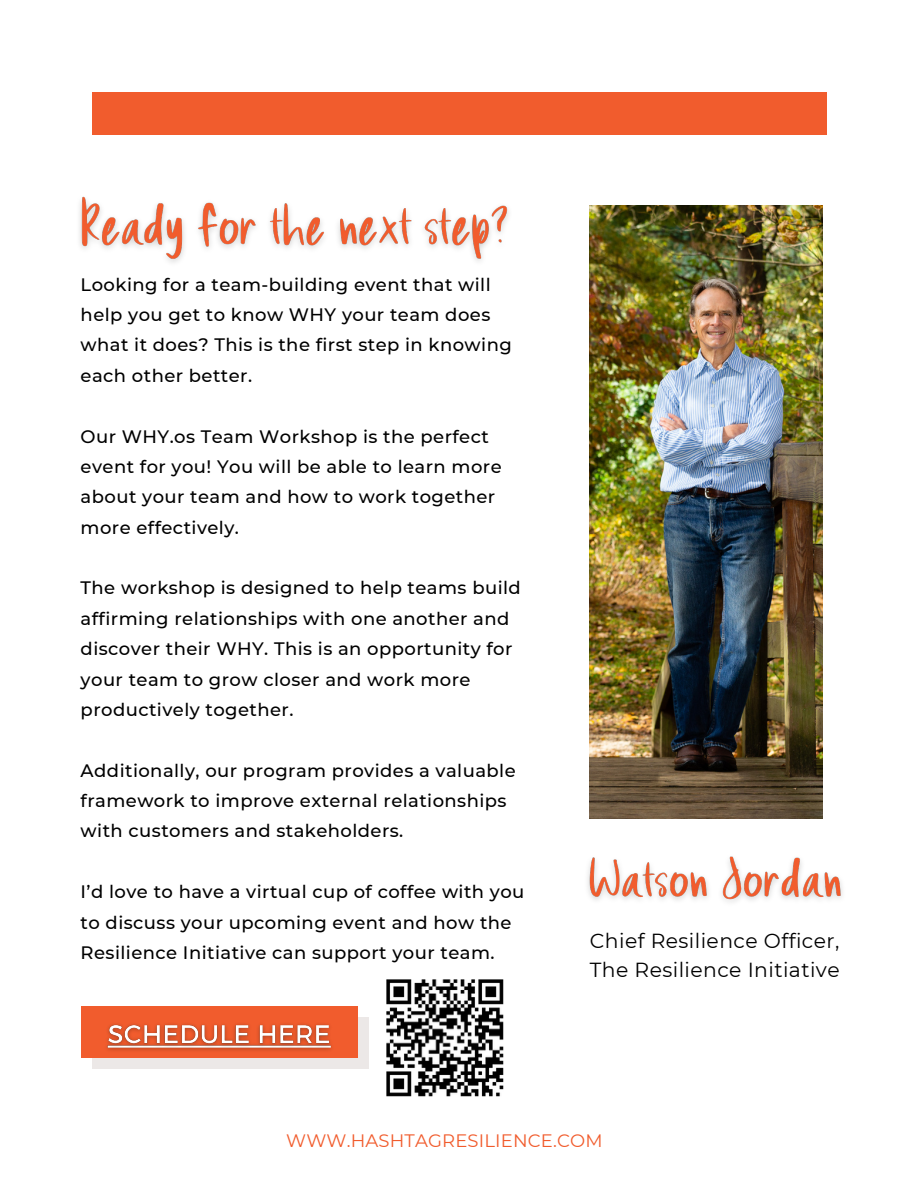
<style>
.page{position:relative;width:918px;height:1188px;background:#fff}
.page>*{position:absolute;margin:0;border:0;box-sizing:border-box;transform-origin:0 0}
.t1{font:20.4px/28.2px "Montserrat";letter-spacing:.02em;color:#000}
.t2{font:500 18px/30.3px "Montserrat";letter-spacing:.025em;color:#000}
.t3{font:18px "Montserrat";letter-spacing:.01em;color:#f15c2d}
</style>
<div class="page">
<div style="left:92px;top:92px;width:734px;height:43px;background:#f15c2d"></div>
<img style="left:590px;top:205px;width:233px;height:613px">
<div style="left:92px;top:1017px;width:277px;height:52px;background:#ece8e7"></div>
<div style="left:81px;top:1006px;width:276px;height:52px;background:#f15c2d"></div>
<img style="left:107px;top:1024px;width:225px;height:27px">
<img style="left:386px;top:979px;width:117px;height:117px">
<img style="left:79px;top:196px;width:430px;height:67px">
<img style="left:588px;top:856px;width:255px;height:46px">
<p class="t2" style="left:81px;top:269px;width:433px">Looking for a team-building event that will help you get to know WHY your team does what it does? This is the first step in knowing each other better.</p>
<p class="t2" style="left:81px;top:421px;width:423px">Our WHY.os Team Workshop is the perfect event for you! You will be able to learn more about your team and how to work together more effectively.</p>
<p class="t2" style="left:81px;top:573px;width:442px">The workshop is designed to help teams build affirming relationships with one another and discover their WHY. This is an opportunity for your team to grow closer and work more productively together.</p>
<p class="t2" style="left:81px;top:755px;width:437px">Additionally, our program provides a valuable framework to improve external relationships with customers and stakeholders.</p>
<p class="t2" style="left:81px;top:877px;width:445px">I’d love to have a virtual cup of coffee with you to discuss your upcoming event and how the<br>Resilience Initiative can support your team.</p>
<p class="t1" style="left:590px;top:927px;width:251px">Chief Resilience Officer,<br>The Resilience Initiative</p>
<p class="t3" style="left:286px;top:1130px;width:318px">WWW.HASHTAGRESILIENCE.COM</p>
</div>
